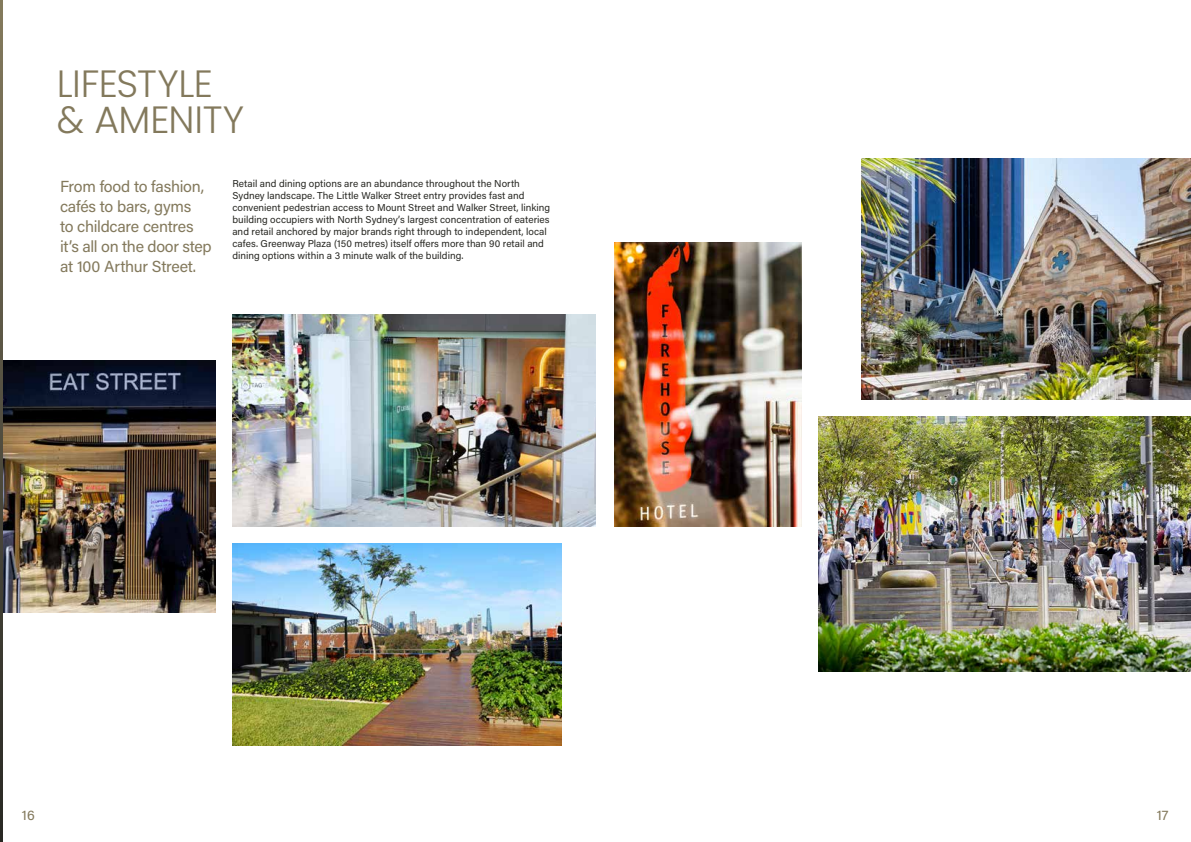
<style>
.page{position:relative;width:1191px;height:842px;background:#fff}
.page>*{position:absolute;margin:0;border:0;box-sizing:border-box;transform-origin:0 0}
.t1{font:300 38px/36px "Poppins";letter-spacing:-.01em;color:#83795c}
.t2{font:16px/20px "Acumin Pro";letter-spacing:-.02em;color:#83795c}
.t3{font:14px "Acumin Pro";color:#83795c}
.t4{font:10px/12px "Acumin Pro";color:#272722}
</style>
<div class="page">
<img style="left:861px;top:158px;width:330px;height:242px">
<img style="left:614px;top:243px;width:187px;height:283px">
<img style="left:3px;top:360px;width:212px;height:252px">
<img style="left:818px;top:417px;width:373px;height:255px">
<img style="left:232px;top:315px;width:363px;height:211px">
<img style="left:233px;top:543px;width:328px;height:203px">
<svg style="left:0;top:0;width:3px;height:842px"></svg>
<h1 class="t1" style="left:57px;top:65px;width:189px">LIFESTYLE &amp; AMENITY</h1>
<h2 class="t2" style="left:60px;top:176px;width:153px">From food to fashion, cafés to bars, gyms<br>to childcare centres it’s all on the door step at 100 Arthur Street.</h2>
<p class="t4" style="left:232px;top:177px;width:319px">Retail and dining options are an abundance throughout the North Sydney landscape. The Little Walker Street entry provides fast and convenient pedestrian access to Mount Street and Walker Street, linking building occupiers with North Sydney’s largest concentration of eateries and retail anchored by major brands right through to independent, local cafes. Greenway Plaza (150 metres) itself offers more than 90 retail and dining options within a 3 minute walk of the building.</p>
<h3 class="t3" style="left:22px;top:805px;width:14px">16</h3>
<h3 class="t3" style="left:1156px;top:805px;width:13px">17</h3>
</div>
